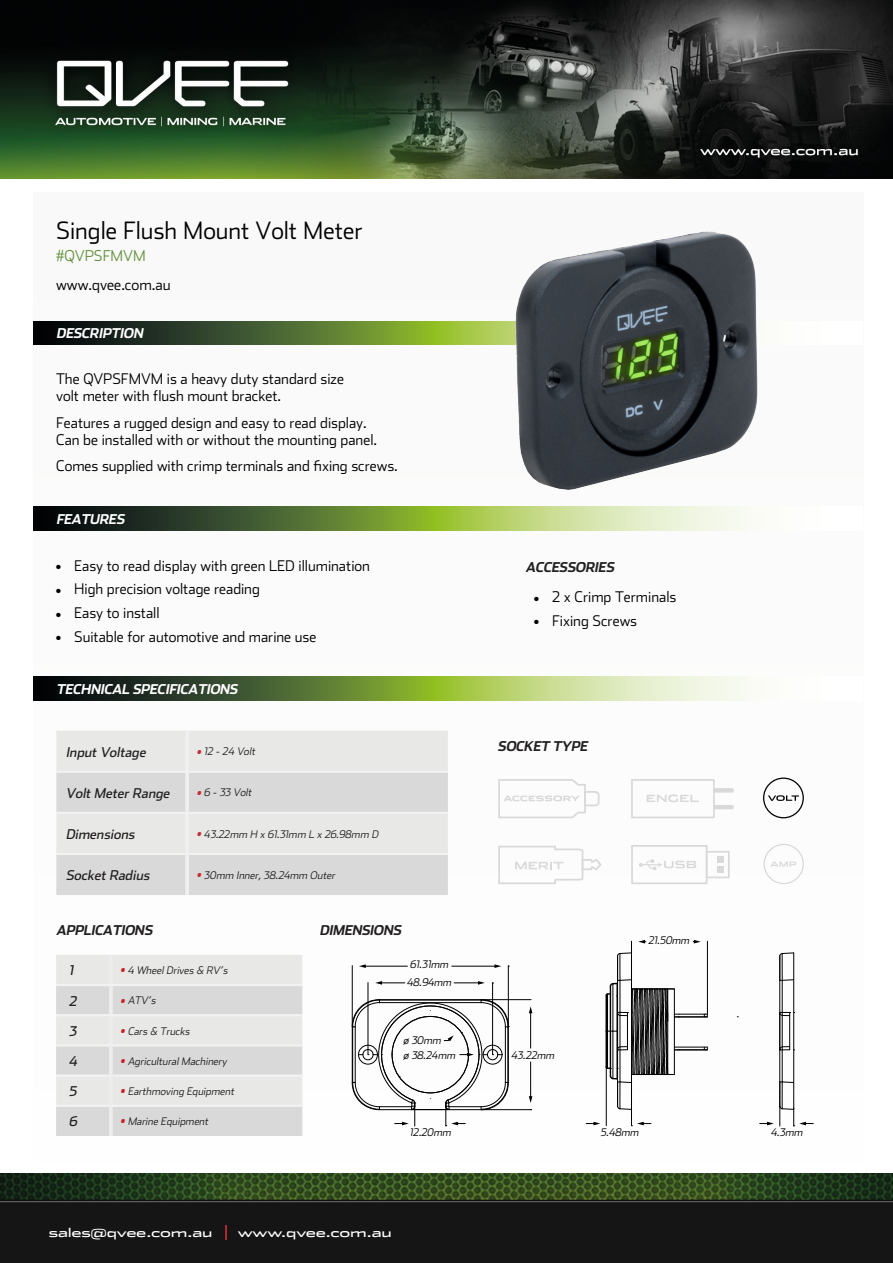
<style>
.page{position:relative;width:893px;height:1263px;background:#fff}
.page>*{position:absolute;margin:0;border:0;box-sizing:border-box;transform-origin:0 0}
.t1{font:300 24px "Stainless";color:#000}
.t2{font:300 15px "Stainless";color:#000}
.t3{font:300 15px "Stainless";color:#64923d}
.t4{font:300 14.7px/17.7px "Stainless";color:#000}
.t5{font:italic 13.5px "Stainless";color:#221f20}
.t6{font:italic 700 13.5px "Stainless";color:#221f20}
.t7{font:italic 700 13.5px "Stainless";color:#fff}
.t8{font:12px "Stainless Ext";letter-spacing:-.02em;color:#fff}
.t9{font:italic 300 10.5px "Stainless";color:#221f20}
.t10{font:italic 300 10.5px/17.4px "Stainless";color:#000}
.s1{color:#c62a33}
.s2{color:#c62126}
</style>
<div class="page">
<img style="left:0;top:1174px;width:893px;height:89px">
<img style="left:0;top:0;width:893px;height:179px">
<img style="left:33px;top:321px;width:375px;height:24px">
<svg style="left:225px;top:1225px;width:2px;height:15px"></svg>
<img style="left:33px;top:507px;width:375px;height:23px">
<img style="left:33px;top:676px;width:715px;height:24px">
<div style="left:56px;top:731px;width:392px;height:122px;background:#e8e8e7"></div>
<div style="left:56px;top:773px;width:392px;height:39px;background:#d9d9d9"></div>
<div style="left:56px;top:855px;width:392px;height:40px;background:#d9d9d9"></div>
<hr style="left:185px;top:731px;width:4px;height:40px;background:#efefef">
<hr style="left:185px;top:773px;width:4px;height:39px;background:#efefef">
<hr style="left:185px;top:814px;width:4px;height:39px;background:#efefef">
<hr style="left:185px;top:855px;width:4px;height:40px;background:#efefef">
<hr style="left:56px;top:771px;width:131px;height:2px;background:#f2f2f2">
<hr style="left:56px;top:812px;width:131px;height:2px;background:#f2f2f2">
<hr style="left:56px;top:853px;width:131px;height:2px;background:#f2f2f2">
<hr style="left:187px;top:771px;width:261px;height:2px;background:#f2f2f2">
<hr style="left:187px;top:812px;width:261px;height:2px;background:#f2f2f2">
<hr style="left:187px;top:853px;width:261px;height:2px;background:#f2f2f2">
<img style="left:408px;top:144px;width:481px;height:387px">
<svg style="left:763px;top:844px;width:41px;height:40px"></svg>
<svg style="left:498px;top:846px;width:104px;height:38px"></svg>
<svg style="left:498px;top:779px;width:101px;height:39px"></svg>
<svg style="left:763px;top:777px;width:41px;height:41px"></svg>
<svg style="left:631px;top:779px;width:103px;height:40px"></svg>
<svg style="left:707px;top:851px;width:23px;height:27px"></svg>
<div style="left:631px;top:845px;width:76px;height:39px;border:2px solid #d9d9d9"></div>
<svg style="left:639px;top:859px;width:57px;height:11px"></svg>
<div style="left:717px;top:856px;width:7px;height:7px;background:#d9d9d9"></div>
<div style="left:717px;top:866px;width:7px;height:7px;background:#d9d9d9"></div>
<svg style="left:56px;top:955px;width:246px;height:181px;background:#e0e0e0"></svg>
<hr style="left:109px;top:955px;width:4px;height:29px;background:#ededed">
<hr style="left:109px;top:986px;width:4px;height:28px;background:#ededed">
<hr style="left:109px;top:1016px;width:4px;height:28px;background:#ededed">
<hr style="left:109px;top:1046px;width:4px;height:28px;background:#ededed">
<hr style="left:109px;top:1077px;width:4px;height:28px;background:#ededed">
<hr style="left:109px;top:1107px;width:4px;height:29px;background:#ededed">
<hr style="left:56px;top:984px;width:55px;height:2px;background:#f2f2f2">
<hr style="left:111px;top:984px;width:191px;height:2px;background:#f2f2f2">
<hr style="left:56px;top:1014px;width:55px;height:2px;background:#f2f2f2">
<hr style="left:111px;top:1014px;width:191px;height:2px;background:#f2f2f2">
<hr style="left:56px;top:1044px;width:55px;height:2px;background:#f2f2f2">
<hr style="left:111px;top:1044px;width:191px;height:2px;background:#f2f2f2">
<hr style="left:56px;top:1074px;width:55px;height:3px;background:#f2f2f2">
<hr style="left:111px;top:1074px;width:191px;height:3px;background:#f2f2f2">
<hr style="left:56px;top:1105px;width:55px;height:2px;background:#f2f2f2">
<hr style="left:111px;top:1105px;width:191px;height:2px;background:#f2f2f2">
<hr style="left:368px;top:982px;width:1px;height:72px;background:#000">
<hr style="left:492px;top:982px;width:1px;height:72px;background:#000">
<hr style="left:352px;top:966px;width:1px;height:60px;background:#000">
<hr style="left:508px;top:966px;width:1px;height:60px;background:#000">
<hr style="left:365px;top:966px;width:42px;height:1px;background:#000">
<svg style="left:359px;top:964px;width:7px;height:4px"></svg>
<hr style="left:452px;top:966px;width:44px;height:1px;background:#000">
<svg style="left:494px;top:964px;width:7px;height:4px"></svg>
<hr style="left:530px;top:1012px;width:1px;height:36px;background:#000">
<svg style="left:529px;top:1006px;width:3px;height:7px"></svg>
<hr style="left:530px;top:1062px;width:1px;height:35px;background:#000">
<svg style="left:529px;top:1096px;width:3px;height:7px"></svg>
<svg style="left:375px;top:981px;width:30px;height:4px"></svg>
<svg style="left:454px;top:981px;width:31px;height:4px"></svg>
<hr style="left:482px;top:999px;width:49px;height:1px;background:#000">
<hr style="left:482px;top:1109px;width:49px;height:1px;background:#000">
<svg style="left:352px;top:995px;width:157px;height:131px"></svg>
<hr style="left:779px;top:980px;width:1px;height:102px;background:#000">
<hr style="left:782px;top:980px;width:1px;height:102px;background:#000">
<svg style="left:779px;top:952px;width:15px;height:29px"></svg>
<hr style="left:789px;top:1012px;width:1px;height:38px;background:#000">
<hr style="left:793px;top:953px;width:1px;height:156px;background:#000">
<svg style="left:779px;top:1046px;width:16px;height:4px"></svg>
<svg style="left:779px;top:1012px;width:16px;height:4px"></svg>
<svg style="left:760px;top:1081px;width:53px;height:45px"></svg>
<svg style="left:586px;top:940px;width:122px;height:186px"></svg>
<h1 class="t1" style="left:56px;top:216px;width:308px">Single Flush Mount Volt Meter</h1>
<p class="t3" style="left:56px;top:247px;width:91px">#QVPSFMVM</p>
<p class="t2" style="left:56px;top:276px;width:116px">www.qvee.com.au</p>
<p class="t7" style="left:56px;top:325px;width:91px">DESCRIPTION</p>
<p class="t4" style="left:56px;top:369px;width:289px">The QVPSFMVM is a heavy duty standard size volt meter with flush mount bracket.</p>
<p class="t4" style="left:56px;top:413px;width:322px">Features a rugged design and easy to read display.<br>Can be installed with or without the mounting panel.</p>
<p class="t4" style="left:56px;top:457px;width:343px">Comes supplied with crimp terminals and fixing screws.</p>
<p class="t7" style="left:56px;top:511px;width:73px">FEATURES</p>
<p class="t4" style="left:56px;top:556px;width:315px">● Easy to read display with green LED illumination</p>
<p class="t4" style="left:56px;top:580px;width:205px">● High precision voltage reading</p>
<p class="t4" style="left:56px;top:604px;width:105px">● Easy to install</p>
<p class="t4" style="left:56px;top:627px;width:262px">● Suitable for automotive and marine use</p>
<p class="t7" style="left:56px;top:681px;width:186px">TECHNICAL SPECIFICATIONS</p>
<p class="t5" style="left:66px;top:744px;width:84px">InputVoltage</p>
<p class="t9" style="left:196px;top:745px;width:62px"><span class="s1">•</span> 12 - 24 Volt</p>
<p class="t5" style="left:66px;top:785px;width:108px">VoltMeterRange</p>
<p class="t9" style="left:196px;top:786px;width:59px"><span class="s1">•</span> 6 - 33 Volt</p>
<p class="t5" style="left:66px;top:826px;width:73px">Dimensions</p>
<p class="t9" style="left:196px;top:828px;width:185px"><span class="s1">•</span> 43.22mm H x 61.31mm L x 26.98mm D</p>
<p class="t5" style="left:66px;top:867px;width:88px">SocketRadius</p>
<p class="t9" style="left:196px;top:869px;width:142px"><span class="s1">•</span> 30mm Inner,38.24mm Outer</p>
<p class="t6" style="left:56px;top:921px;width:101px">APPLICATIONS</p>
<p class="t5" style="left:69px;top:962px;width:9px">1</p>
<p class="t9" style="left:120px;top:964px;width:111px"><span class="s2">•</span> 4 WheelDrives &amp; RV’s</p>
<p class="t5" style="left:69px;top:992px;width:12px">2</p>
<p class="t9" style="left:120px;top:994px;width:39px"><span class="s2">•</span> ATV’s</p>
<p class="t5" style="left:69px;top:1023px;width:12px">3</p>
<p class="t9" style="left:120px;top:1024px;width:73px"><span class="s2">•</span> Cars &amp; Trucks</p>
<p class="t5" style="left:69px;top:1053px;width:12px">4</p>
<p class="t9" style="left:120px;top:1055px;width:110px"><span class="s2">•</span> AgriculturalMachinery</p>
<p class="t5" style="left:69px;top:1083px;width:12px">5</p>
<p class="t9" style="left:120px;top:1085px;width:117px"><span class="s2">•</span> Earthmoving Equipment</p>
<p class="t5" style="left:69px;top:1113px;width:12px">6</p>
<p class="t9" style="left:120px;top:1115px;width:92px"><span class="s2">•</span> Marine Equipment</p>
<p class="t6" style="left:320px;top:921px;width:86px">DIMENSIONS</p>
<p class="t10" style="left:407px;top:956px;width:48px">61.31mm<br>48.94mm</p>
<p class="t10" style="left:403px;top:1033px;width:56px;line-height:14.7px">ø 30mm<br>ø 38.24mm</p>
<p class="t10" style="left:410px;top:1123px;width:45px">12.20mm</p>
<p class="t8" style="left:49px;top:1225px;width:165px">sales@qvee.com.au</p>
<p class="t8" style="left:238px;top:1225px;width:156px">www.qvee.com.au</p>
<p class="t6" style="left:526px;top:559px;width:93px">ACCESSORIES</p>
<p class="t4" style="left:534px;top:588px;width:144px">● 2 x Crimp Terminals</p>
<p class="t4" style="left:534px;top:611px;width:104px">● Fixing Screws</p>
<p class="t6" style="left:497px;top:737px;width:94px">SOCKET TYPE</p>
<p class="t10" style="left:511px;top:1046px;width:47px">43.22mm</p>
<p class="t10" style="left:648px;top:932px;width:45px">21.50mm</p>
<p class="t10" style="left:601px;top:1123px;width:42px">5.48mm</p>
<p class="t10" style="left:771px;top:1123px;width:35px">4.3mm</p>
</div>
